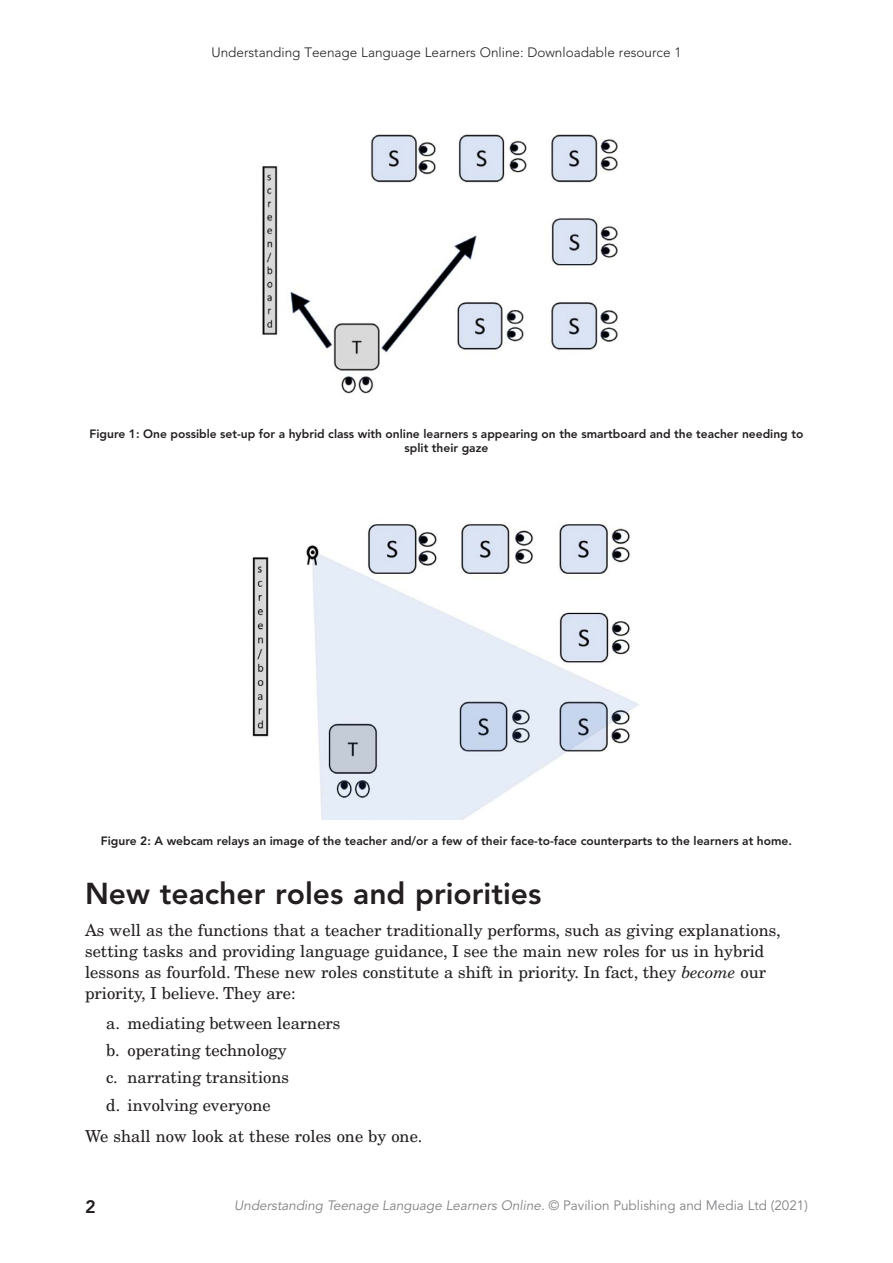
<style>
.page{position:relative;width:893px;height:1263px;background:#fff}
.page>*{position:absolute;margin:0;border:0;box-sizing:border-box;transform-origin:0 0}
.t1{font:800 30px "Avenir LT Std";color:#231f20}
.t2{font:800 18px "Avenir LT Std";color:#231f20}
.t3{font:16.5px/21px "New Century Schlbk LT Std";color:#231f20}
.t4{font:italic 13.5px "Avenir LT Std";color:#808285}
.t5{font:300 13.5px "Avenir LT Std";color:#231f20}
.t6{font:800 12px/13.5px "Avenir LT Std";color:#231f20;text-align:center}
.s1{font-style:italic}
.s2{font-style:normal}
</style>
<div class="page">
<img style="left:262px;top:134px;width:356px;height:260px">
<img style="left:252px;top:523px;width:387px;height:297px">
<p class="t5" style="left:211px;top:44px;width:471px">Understanding Teenage Language Learners Online: Downloadable resource 1</p>
<p class="t6" style="left:90px;top:428px;width:715px">Figure 1: One possible set-up for a hybrid class with online learners s appearing on the smartboard and the teacher needing to split their gaze</p>
<p class="t6" style="left:101px;top:834px;width:692px">Figure 2: A webcam relays an image of the teacher and/or a few of their face-to-face counterparts to the learners at home.</p>
<h1 class="t1" style="left:85px;top:876px;width:458px">New teacher roles and priorities</h1>
<p class="t3" style="left:85px;top:920px;width:697px">As well as the functions that a teacher traditionally performs, such as giving explanations, setting tasks and providing language guidance, I see the main new roles for us in hybrid lessons as fourfold. These new roles constitute a shift in priority. In fact, they <span class="s1">become</span> our priority, I believe. They are:</p>
<p class="t3" style="left:106px;top:1009px;width:236px;line-height:27.3px">a. mediating between learners b. operating technology<br>c. narrating transitions<br>d. involving everyone</p>
<p class="t3" style="left:85px;top:1126px;width:339px">We shall now look at these roles one by one.</p>
<p class="t2" style="left:85px;top:1196px;width:12px">2</p>
<p class="t4" style="left:234px;top:1198px;width:575px">Understanding Teenage Language Learners Online. <span class="s2">© Pavilion Publishing and Media Ltd (2021)</span></p>
</div>
